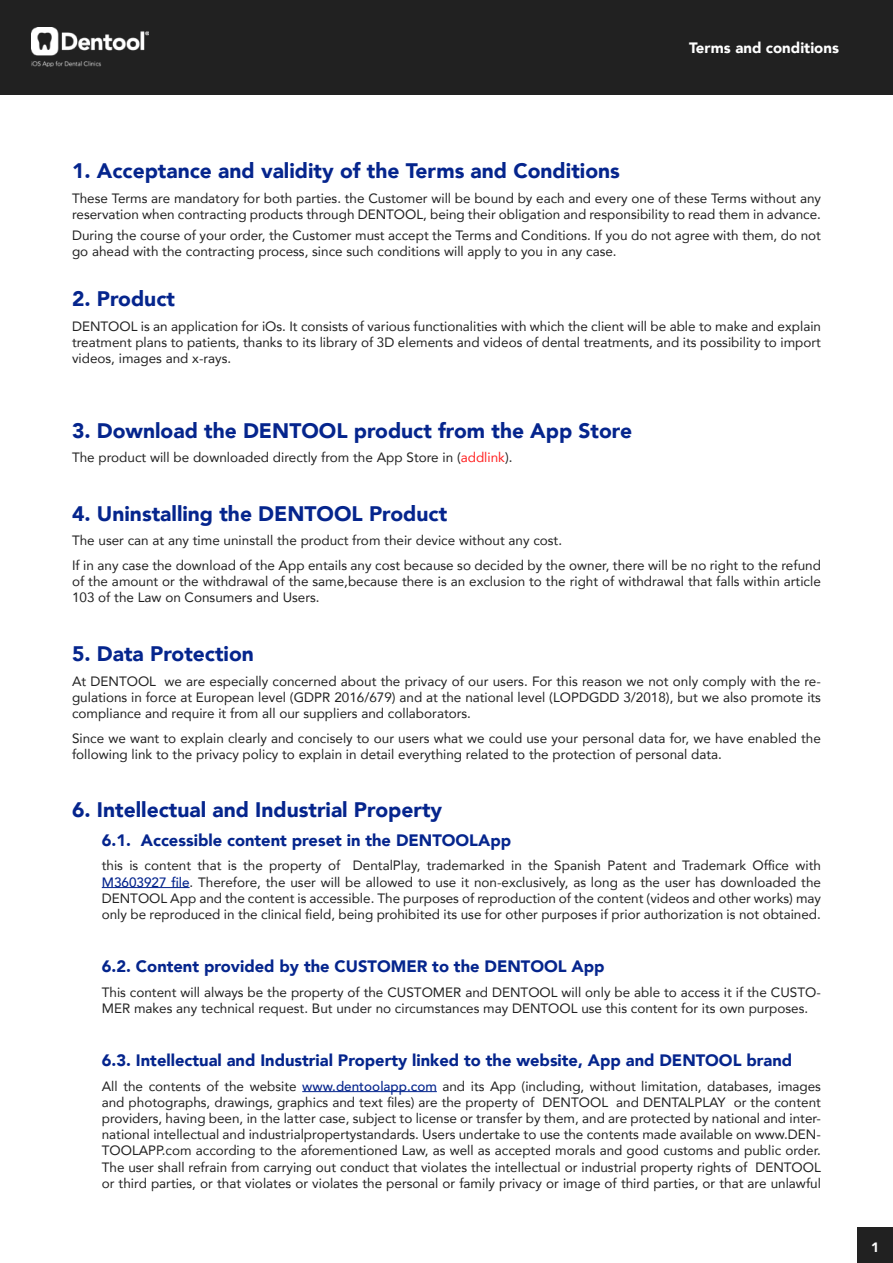
<style>
.page{position:relative;width:893px;height:1263px;background:#fff}
.page>*{position:absolute;margin:0;border:0;box-sizing:border-box;transform-origin:0 0}
.t1{font:900 21px "Avenir";color:#05258d}
.t2{font:900 16.5px "Avenir";color:#05258d}
.t3{font:900 15px "Avenir";color:#fff}
.t4{font:13.5px/16.2px "Avenir";color:#212121}
.t5{font:900 13.5px "Avenir";color:#fff}
.s1{color:#ff2121}
.s2{font-weight:500;color:#05258d}
</style>
<div class="page">
<div style="left:0;top:0;width:893px;height:95px;background:#212121"></div>
<img style="left:31px;top:28px;width:118px;height:38px">
<hr style="left:102px;top:887px;width:88px;height:1px;background:#05258d">
<hr style="left:302px;top:1091px;width:135px;height:1px;background:#05258d">
<div style="left:858px;top:1227px;width:35px;height:36px;background:#212121"></div>
<p class="t3" style="left:689px;top:35px;width:151px">Terms and conditions</p>
<h1 class="t1" style="left:72px;top:153px;width:549px">1. Acceptance and validity of the Terms and Conditions</h1>
<p class="t4" style="left:72px;top:190px;width:751px">These Terms are mandatory for both parties. the Customer will be bound by each and every one of these Terms without any reservation when contracting products through DENTOOL, being their obligation and responsibility to read them in advance.</p>
<p class="t4" style="left:72px;top:227px;width:750px">During the course of your order, the Customer must accept the Terms and Conditions. If you do not agree with them, do not go ahead with the contracting process, since such conditions will apply to you in any case.</p>
<h1 class="t1" style="left:72px;top:280px;width:105px">2. Product</h1>
<p class="t4" style="left:72px;top:317px;width:751px;text-align:justify">DENTOOL is an application for iOs. It consists of various functionalities with which the client will be able to make and explain treatment plans to patients, thanks to its library of 3D elements and videos of dental treatments, and its possibility to import videos, images and x-rays.</p>
<h1 class="t1" style="left:72px;top:412px;width:562px">3. Download the DENTOOL product from the App Store</h1>
<p class="t4" style="left:72px;top:449px;width:442px">The product will be downloaded directly from the App Store in (<span class="s1">addlink</span>).</p>
<h1 class="t1" style="left:72px;top:495px;width:377px">4. Uninstalling the DENTOOL Product</h1>
<p class="t4" style="left:72px;top:528px;width:750px;line-height:24.8px">The user can at any time uninstall the product from their device without any cost.<br>If in any case the download of the App entails any cost because so decided by the owner, there will be no right to the refund</p>
<p class="t4" style="left:72px;top:573px;width:750px">of the amount or the withdrawal of the same,because there is an exclusion to the right of withdrawal that falls within article<br>103 of the Law on Consumers and Users.</p>
<h1 class="t1" style="left:72px;top:636px;width:183px">5. Data Protection</h1>
<p class="t4" style="left:72px;top:672px;width:750px;text-align:justify">At DENTOOL we are especially concerned about the privacy of our users. For this reason we not only comply with the re&shy;gulations in force at European level (GDPR 2016/679) and at the national level (LOPDGDD 3/2018), but we also promote its compliance and require it from all our suppliers and collaborators.</p>
<p class="t4" style="left:72px;top:729px;width:750px">Since we want to explain clearly and concisely to our users what we could use your personal data for, we have enabled the following link to the privacy policy to explain in detail everything related to the protection of personal data.</p>
<h1 class="t1" style="left:72px;top:792px;width:372px">6. Intellectual and Industrial Property</h1>
<p class="t2" style="left:102px;top:826px;width:411px">6.1. Accessible content preset in the DENTOOLApp</p>
<p class="t4" style="left:102px;top:857px;width:721px;text-align:justify">this is content that is the property of DentalPlay, trademarked in the Spanish Patent and Trademark Office with <span class="s2">M3603927 file</span>. Therefore, the user will be allowed to use it non-exclusively, as long as the user has downloaded the DENTOOL App and the content is accessible. The purposes of reproduction of the content (videos and other works) may only be reproduced in the clinical field, being prohibited its use for other purposes if prior authorization is not obtained.</p>
<p class="t2" style="left:102px;top:952px;width:504px">6.2. Content provided by the CUSTOMER to the DENTOOL App</p>
<p class="t4" style="left:102px;top:983px;width:721px">This content will always be the property of the CUSTOMER and DENTOOL will only be able to access it if the CUSTO-<br>MER makes any technical request. But under no circumstances may DENTOOL use this content for its own purposes.</p>
<p class="t2" style="left:102px;top:1046px;width:692px">6.3. Intellectual and Industrial Property linked to the website, App and DENTOOL brand</p>
<p class="t4" style="left:102px;top:1077px;width:721px;text-align:justify">All the contents of the website <span class="s2">www.dentoolapp.com</span> and its App (including, without limitation, databases, images and photographs, drawings, graphics and text files) are the property of DENTOOL and DENTALPLAY or the content providers, having been, in the latter case, subject to license or transfer by them, and are protected by national and inter&shy;national intellectual and industrialpropertystandards. Users undertake to use the contents made available on www.DEN-TOOLAPP.com according to the aforementioned Law, as well as accepted morals and good customs and public order.<br>The user shall refrain from carrying out conduct that violates the intellectual or industrial property rights of DENTOOL or third parties, or that violates or violates the personal or family privacy or image of third parties, or that are unlawful</p>
<p class="t5" style="left:871px;top:1236px;width:9px">1</p>
</div>
